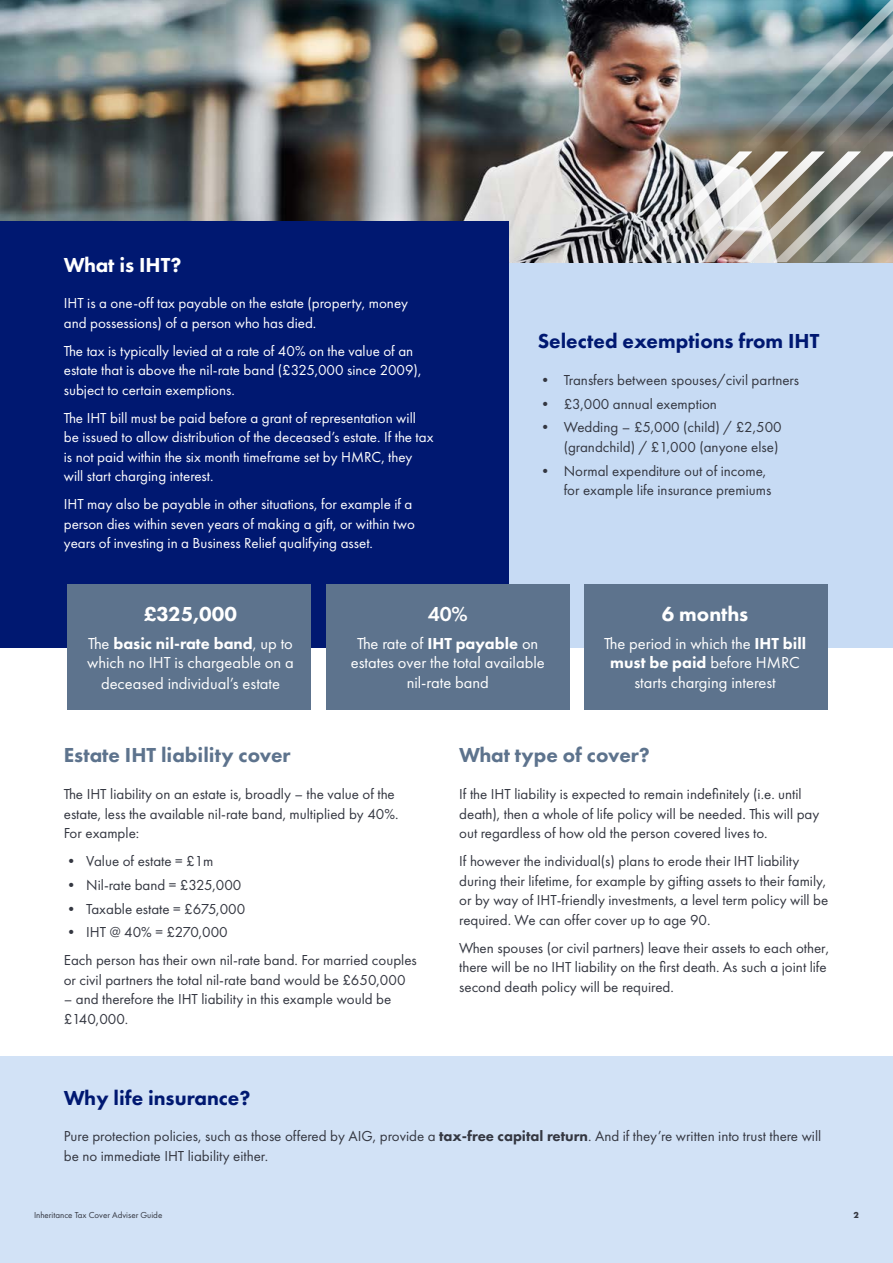
<style>
.page{position:relative;width:893px;height:1263px;background:#fff}
.page>*{position:absolute;margin:0;border:0;box-sizing:border-box;transform-origin:0 0}
.t1{font:800 21px "Futura PT";color:#001871}
.t2{font:800 21px "Futura PT";color:#5d738d}
.Body{font:800 21px "Futura PT";color:#fff}
.Body-2{font:600 21px "Futura PT";color:#fff}
.Body-3{font:16.5px/19.5px "Futura PT";color:#fff;text-align:center}
.Body-4{font:15px/19.5px "Futura PT";color:#343741}
.Body-5{font:15px/19.5px "Futura PT";color:#fff}
.Bullets{font:15px/19.5px "Futura PT";color:#343741;text-align:right}
.t3{font:9px "Futura PT";color:#343741}
.t4{font:700 9px "Futura PT";color:#343741}
.s1{font-weight:800}
</style>
<div class="page">
<div style="left:0;top:1057px;width:893px;height:206px;background:#d2e2f6"></div>
<div style="left:0;top:234px;width:893px;height:413px;background:#c7dbf4"></div>
<img style="left:0;top:0;width:893px;height:263px">
<div style="left:0;top:221px;width:508px;height:426px;background:#001871"></div>
<img style="left:629px;top:0;width:264px;height:262px">
<div style="left:68px;top:585px;width:243px;height:125px;background:#5d738d"></div>
<div style="left:326px;top:585px;width:243px;height:125px;background:#5d738d"></div>
<div style="left:584px;top:585px;width:243px;height:125px;background:#5d738d"></div>
<h2 class="Body" style="left:64px;top:252px;width:119px">What is IHT?</h2>
<p class="Body-5" style="left:64px;top:293px;width:346px">IHT is a one-off tax payable on the estate (property, money and possessions) of a person who has died.</p>
<p class="Body-5" style="left:64px;top:341px;width:359px">The tax is typically levied at a rate of 40% on the value of an estate that is above the nil-rate band (£325,000 since 2009), subject to certain exemptions.</p>
<p class="Body-5" style="left:64px;top:408px;width:371px">The IHT bill must be paid before a grant of representation will be issued to allow distribution of the deceased’s estate. If the tax is not paid within the six month timeframe set by HMRC, they will start charging interest.</p>
<p class="Body-5" style="left:64px;top:494px;width:353px">IHT may also be payable in other situations, for example if a person dies within seven years of making a gift, or within two years of investing in a Business Relief qualifying asset.</p>
<h2 class="t1" style="left:538px;top:328px;width:283px">Selected exemptions from IHT</h2>
<p class="Bullets" style="left:538px;top:370px;width:263px">• Transfers between spouses/civil partners</p>
<p class="Bullets" style="left:538px;top:394px;width:181px">• £3,000 annual exemption</p>
<p class="Bullets" style="left:538px;top:417px;width:246px">• Wedding – £5,000 (child) / £2,500 (grandchild) / £1,000 (anyone else)</p>
<p class="Bullets" style="left:564px;top:461px;width:209px;text-align:left;text-indent:-26px">• Normal expenditure out of income, for example life insurance premiums</p>
<p class="Body" style="left:144px;top:600px;width:95px">£325,000</p>
<p class="Body-3" style="left:87px;top:633px;width:208px;text-align:left">The <span class="s1">basic nil-rate band</span>, up to which no IHT is chargeable on a</p>
<p class="Body-3" style="left:101px;top:674px;width:181px">deceased individual’s estate</p>
<p class="Body-2" style="left:428px;top:600px;width:42px">40%</p>
<p class="Body-3" style="left:351px;top:633px;width:195px">The rate of <span class="s1">IHT payable</span> on estates over the total available nil-rate band</p>
<p class="Body" style="left:662px;top:600px;width:88px">6 months</p>
<p class="Body-3" style="left:604px;top:633px;width:204px">The period in which the <span class="s1">IHT bill must be paid</span> before HMRC starts charging interest</p>
<h2 class="t2" style="left:64px;top:742px;width:228px">Estate IHT liability cover</h2>
<p class="Body-4" style="left:64px;top:784px;width:336px">The IHT liability on an estate is, broadly – the value of the estate, less the available nil-rate band, multiplied by 40%.<br>For example:</p>
<p class="Bullets" style="left:64px;top:851px;width:151px">• Value of estate = £1m</p>
<p class="Bullets" style="left:64px;top:875px;width:179px">• Nil-rate band = £325,000</p>
<p class="Bullets" style="left:64px;top:899px;width:183px">• Taxable estate = £675,000</p>
<p class="Bullets" style="left:64px;top:922px;width:166px">• IHT @ 40% = £270,000</p>
<p class="Body-4" style="left:64px;top:950px;width:355px">Each person has their own nil-rate band. For married couples or civil partners the total nil-rate band would be £650,000</p>
<p class="Body-4" style="left:64px;top:989px;width:329px">– and therefore the IHT liability in this example would be £140,000.</p>
<h2 class="t2" style="left:459px;top:742px;width:192px">What type of cover?</h2>
<p class="Body-4" style="left:459px;top:784px;width:362px">If the IHT liability is expected to remain indefinitely (i.e. until death), then a whole of life policy will be needed. This will pay out regardless of how old the person covered lives to.</p>
<p class="Body-4" style="left:459px;top:851px;width:371px">If however the individual(s) plans to erode their IHT liability during their lifetime, for example by gifting assets to their family, or by way of IHT-friendly investments, a level term policy will be required. We can offer cover up to age 90.</p>
<p class="Body-4" style="left:459px;top:938px;width:371px">When spouses (or civil partners) leave their assets to each other, there will be no IHT liability on the first death. As such a joint life second death policy will be required.</p>
<h2 class="t1" style="left:64px;top:1085px;width:188px">Why life insurance?</h2>
<p class="Body-4" style="left:64px;top:1126px;width:759px">Pure protection policies, such as those offered by AIG, provide a <span class="s1">tax-free capital return</span>. And if they’re written into trust there will be no immediate IHT liability either.</p>
<p class="t3" style="left:34px;top:1209px;width:130px">Inheritance Tax Cover Adviser Guide</p>
<p class="t4" style="left:853px;top:1209px;width:7px">2</p>
</div>
